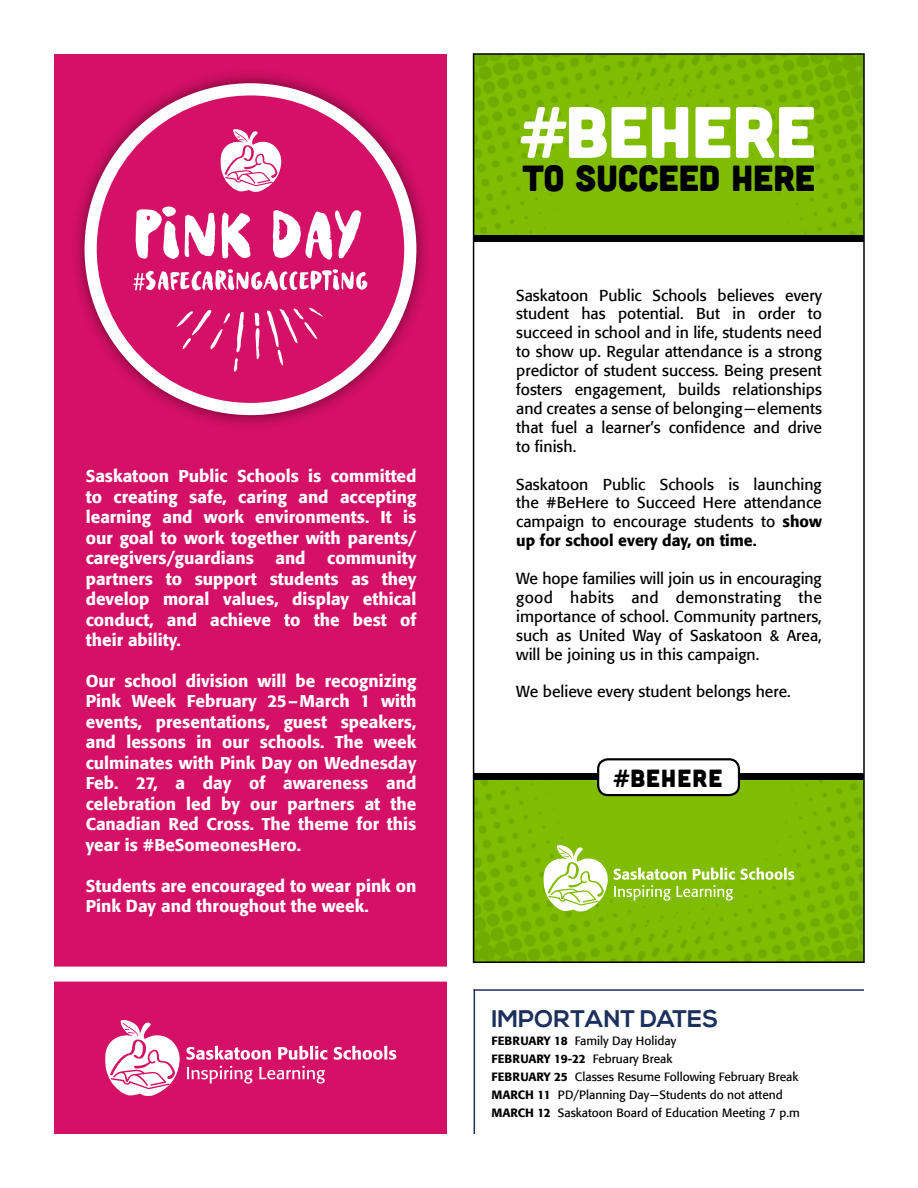
<style>
.page{position:relative;width:918px;height:1188px;background:#fff}
.page>*{position:absolute;margin:0;border:0;box-sizing:border-box;transform-origin:0 0}
.t1{font:72.6px "Cubano";color:#fff}
.t2{font:36.3px "Cubano";color:#000}
.t3{font:24.9px "Cubano";letter-spacing:.05em;color:#000}
.t4{font:700 24px "Nexa";color:#1b305c}
.t5{font:500 17.1px/20.4px "Formata";color:#fff;text-align:justify}
.t6{font:15.75px/18.9px "Formata";color:#000;text-align:justify}
.t7{font:12px/18px "Formata";color:#000}
.s1{font-weight:500}
</style>
<div class="page">
<img style="left:476px;top:779px;width:386px;height:181px">
<img style="left:476px;top:56px;width:386px;height:180px">
<div style="left:54px;top:54px;width:393px;height:1080px;background:#d51067"></div>
<hr style="left:474px;top:989px;width:1px;height:145px;background:#1b305c">
<hr style="left:474px;top:989px;width:390px;height:2px;background:#1b305c">
<div style="left:70px;top:69px;width:362px;height:361px;background:#000;opacity:.5"></div>
<svg style="left:85px;top:83px;width:331px;height:332px"></svg>
<svg style="left:236px;top:312px;width:8px;height:40px"></svg>
<svg style="left:255px;top:312px;width:6px;height:47px"></svg>
<svg style="left:177px;top:310px;width:53px;height:39px"></svg>
<svg style="left:267px;top:308px;width:56px;height:58px"></svg>
<svg style="left:233px;top:358px;width:6px;height:14px"></svg>
<svg style="left:134px;top:206px;width:45px;height:53px"></svg>
<svg style="left:185px;top:213px;width:30px;height:44px"></svg>
<svg style="left:221px;top:213px;width:30px;height:46px"></svg>
<svg style="left:272px;top:210px;width:89px;height:50px"></svg>
<svg style="left:220px;top:129px;width:63px;height:63px"></svg>
<svg style="left:134px;top:269px;width:233px;height:22px"></svg>
<svg style="left:334px;top:1046px;width:62px;height:14px"></svg>
<svg style="left:105px;top:1020px;width:222px;height:76px"></svg>
<div style="left:40px;top:967px;width:419px;height:15px;background:#fff"></div>
<div style="left:474px;top:236px;width:390px;height:6px;background:#000"></div>
<div style="left:474px;top:773px;width:390px;height:6px;background:#000"></div>
<svg style="left:741px;top:867px;width:54px;height:13px"></svg>
<svg style="left:543px;top:845px;width:192px;height:67px"></svg>
<div style="left:598px;top:759px;width:141px;height:36px;background:#fff;border-radius:10px"></div>
<div style="left:597px;top:758px;width:143px;height:38px;border:2px solid #000;border-radius:10px"></div>
<div style="left:473px;top:53px;width:392px;height:910px;border:2px solid #000"></div>
<p class="t5" style="left:86px;top:466px;width:332px">Saskatoon Public Schools is committed to creating safe, caring and accepting learning and work environments. It is our goal to work together with parents/ caregivers/guardians</p>
<p class="t5" style="left:275px;top:548px;width:32px">and</p>
<p class="t5" style="left:86px;top:548px;width:332px;text-indent:241px">community partners to support students as they develop moral values, display ethical conduct, and achieve to the best of their ability.</p>
<p class="t5" style="left:86px;top:671px;width:332px">Our school division will be recognizing Pink Week February 25–March 1 with events, presentations, guest speakers, and lessons in our schools. The week culminates with Pink Day on Wednesday Feb. 27, a day of awareness and celebration led by our partners at the Canadian Red Cross. The theme for this year is #BeSomeonesHero.</p>
<p class="t5" style="left:86px;top:875px;width:332px">Students are encouraged to wear pink on<br>Pink Day and throughout the week.</p>
<h1 class="t1" style="left:522px;top:86px;width:296px">#BEHERE</h1>
<h2 class="t2" style="left:522px;top:155px;width:294px">TO SUCCEED HERE</h2>
<p class="t6" style="left:516px;top:286px;width:307px">Saskatoon Public Schools believes every student has potential. But in order to succeed in school and in life, students need to show up. Regular attendance is a strong predictor of student success. Being present fosters engagement, builds relationships and creates a sense of belonging—elements that fuel a learner’s confidence and drive to finish.</p>
<p class="t6" style="left:516px;top:475px;width:307px">Saskatoon Public Schools is launching the #BeHere to Succeed Here attendance campaign to encourage students to <span class="s1">show up for school every day, on time.</span></p>
<p class="t6" style="left:516px;top:569px;width:307px">We hope families will join us in encouraging good habits and demonstrating the importance of school. Community partners, such as United Way of Saskatoon &amp; Area, will be joining us in this campaign.</p>
<p class="t6" style="left:516px;top:682px;width:276px">We believe every student belongs here.</p>
<h3 class="t3" style="left:614px;top:762px;width:110px">#BEHERE</h3>
<h3 class="t4" style="left:491px;top:1005px;width:229px">IMPORTANT DATES</h3>
<p class="t7" style="left:491px;top:1031px;width:310px"><span class="s1">FEBRUARY 18</span> Family Day Holiday<br><span class="s1">FEBRUARY 19-22</span> February Break<br><span class="s1">FEBRUARY 25</span> Classes Resume Following February Break <span class="s1">MARCH 11</span> PD/Planning Day—Students do not attend <span class="s1">MARCH 12</span> Saskatoon Board of Education Meeting 7 p.m</p>
</div>
